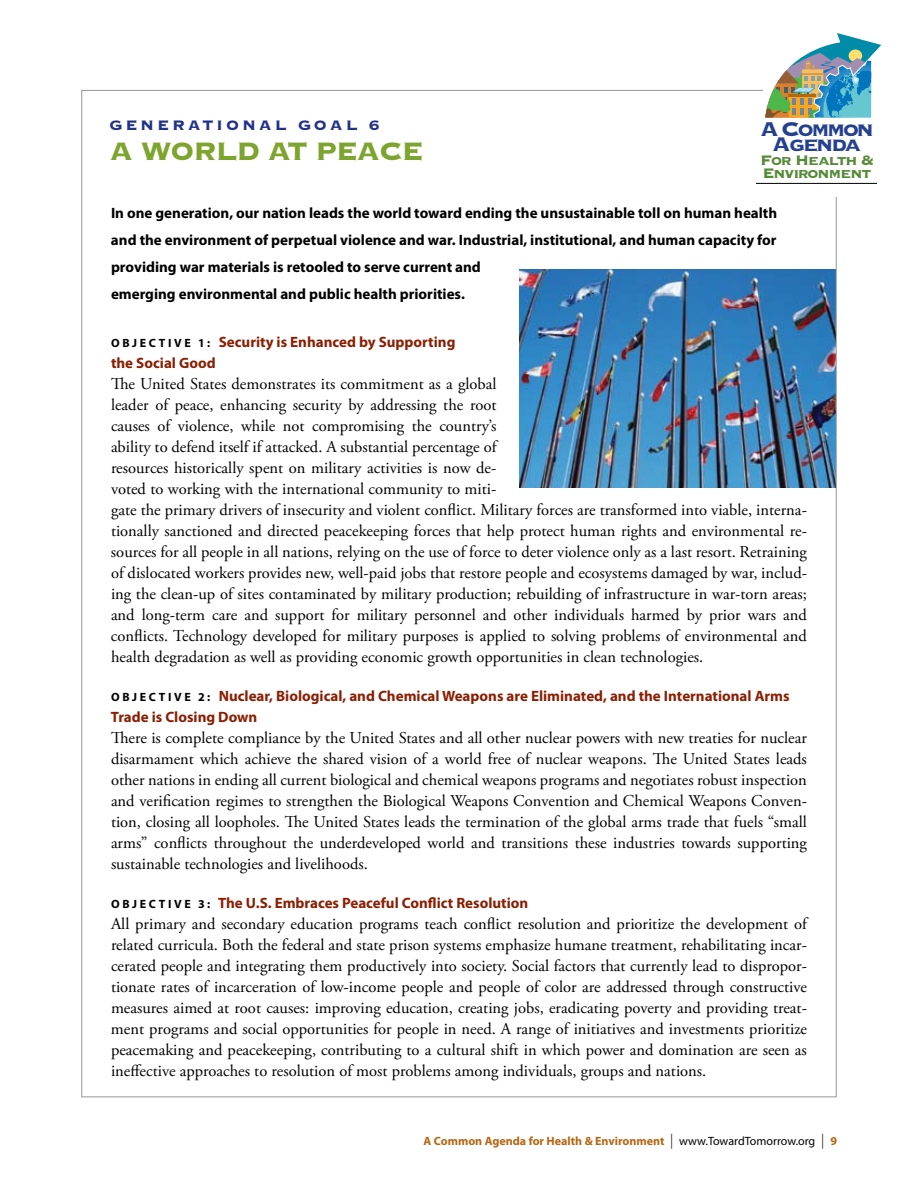
<style>
.page{position:relative;width:918px;height:1188px;background:#fff}
.page>*{position:absolute;margin:0;border:0;box-sizing:border-box;transform-origin:0 0}
.t1{font:33px "Copperplate Thirty Three BC";letter-spacing:-.04em;color:#7da42e}
.t2{font:26.1px "Copperplate Thirty Three BC";letter-spacing:-.1em;color:#24408f}
.t3{font:25.8px "Copperplate Thirty Three BC";letter-spacing:-.08em;color:#24408f}
.t4{font:18px "Copperplate Thirty Three BC";letter-spacing:-.06em;color:#558a37}
.t5{font:18px "Copperplate Thirty Three BC";color:#233289}
.t6{font:16.5px/21px "Adobe Garamond Pro";color:#000;text-align:justify}
.t7{font:700 15px/27px "Myriad Pro";color:#000}
.t8{font:700 15px/21px "Myriad Pro";color:#8a1f03}
.t9{font:700 12px "Myriad Pro";color:#b76612}
.s1{font-size:12px;color:#000}
.s2{font-weight:300;font-size:15px;color:#000}
.s3{font-weight:400;color:#000}
</style>
<div class="page">
<img style="left:519px;top:270px;width:316px;height:218px">
<svg style="left:765px;top:33px;width:116px;height:85px"></svg>
<hr style="left:756px;top:183px;width:121px;height:1px;background:#000">
<p class="t5" style="left:110px;top:117px;width:31px">Gene</p>
<p class="t5" style="left:172px;top:117px;width:70px">rat iona</p>
<p class="t5" style="left:275px;top:117px;width:39px">l goa</p>
<p class="t5" style="left:346px;top:117px;width:36px">l 6</p>
<h1 class="t1" style="left:110px;top:135px;width:228px">A World at Peace</h1>
<h2 class="t2" style="left:760px;top:116px;width:115px">A Common</h2>
<h3 class="t3" style="left:772px;top:131px;width:91px">Agenda</h3>
<p class="t4" style="left:760px;top:152px;width:115px">For Health &amp;</p>
<p class="t4" style="left:763px;top:164px;width:110px">Environment</p>
<p class="t7" style="left:111px;top:198px;width:668px">In one generation, our nation leads the world toward ending the unsustainable toll on human health and the environment of perpetual violence and war. Industrial, institutional, and human capacity for providing war materials is retooled to serve current and<br>emerging environmental and public health priorities.</p>
<p class="t8" style="left:111px;top:330px;width:346px"><span class="s1">O b j ec t i v e 1 :</span> Security is Enhanced by Supporting the Social Good</p>
<p class="t6" style="left:111px;top:373px;width:698px;text-align:left">The United States demonstrates its commitment as a global<br>leader of peace, enhancing security by addressing the root<br>causes of violence, while not compromising the country’s<br>ability to defend itself if attacked. A substantial percentage of<br>resources historically spent on military activities is now de-<br>voted to working with the international community to miti-<br>gate the primary drivers of insecurity and violent conflict. Military forces are transformed into viable, interna&shy;tionally sanctioned and directed peacekeeping forces that help protect human rights and environmental re&shy;sources for all people in all nations, relying on the use of force to deter violence only as a last resort. Retraining of dislocated workers provides new, well-paid jobs that restore people and ecosystems damaged by war, includ&shy;ing the clean-up of sites contaminated by military production; rebuilding of infrastructure in war-torn areas; and long-term care and support for military personnel and other individuals harmed by prior wars and conflicts. Technology developed for military purposes is applied to solving problems of environmental and health degradation as well as providing economic growth opportunities in clean technologies.</p>
<p class="t8" style="left:111px;top:684px;width:680px"><span class="s1">O b j ec t i v e 2 :</span> Nuclear, Biological, and Chemical Weapons are Eliminated, and the International Arms<br>Trade is Closing Down</p>
<p class="t6" style="left:111px;top:727px;width:698px">There is complete compliance by the United States and all other nuclear powers with new treaties for nuclear disarmament which achieve the shared vision of a world free of nuclear weapons. The United States leads other nations in ending all current biological and chemical weapons programs and negotiates robust inspection and verification regimes to strengthen the Biological Weapons Convention and Chemical Weapons Conven&shy;tion, closing all loopholes. The United States leads the termination of the global arms trade that fuels “small arms” conflicts throughout the underdeveloped world and transitions these industries towards supporting sustainable technologies and livelihoods.</p>
<p class="t8" style="left:111px;top:891px;width:419px"><span class="s1">O b j ec t i v e 3 :</span> The U.S. Embraces Peaceful Conflict Resolution</p>
<p class="t6" style="left:111px;top:913px;width:698px">All primary and secondary education programs teach conflict resolution and prioritize the development of related curricula. Both the federal and state prison systems emphasize humane treatment, rehabilitating incar&shy;cerated people and integrating them productively into society. Social factors that currently lead to dispropor&shy;tionate rates of incarceration of low-income people and people of color are addressed through constructive measures aimed at root causes: improving education, creating jobs, eradicating poverty and providing treat&shy;ment programs and social opportunities for people in need. A range of initiatives and investments prioritize peacemaking and peacekeeping, contributing to a cultural shift in which power and domination are seen as ineffective approaches to resolution of most problems among individuals, groups and nations.</p>
<p class="t9" style="left:424px;top:1133px;width:415px">A Common Agenda for Health &amp; Environment <span class="s2">|</span> <span class="s3">www.TowardTomorrow.org</span> <span class="s2">|</span> 9</p>
</div>
